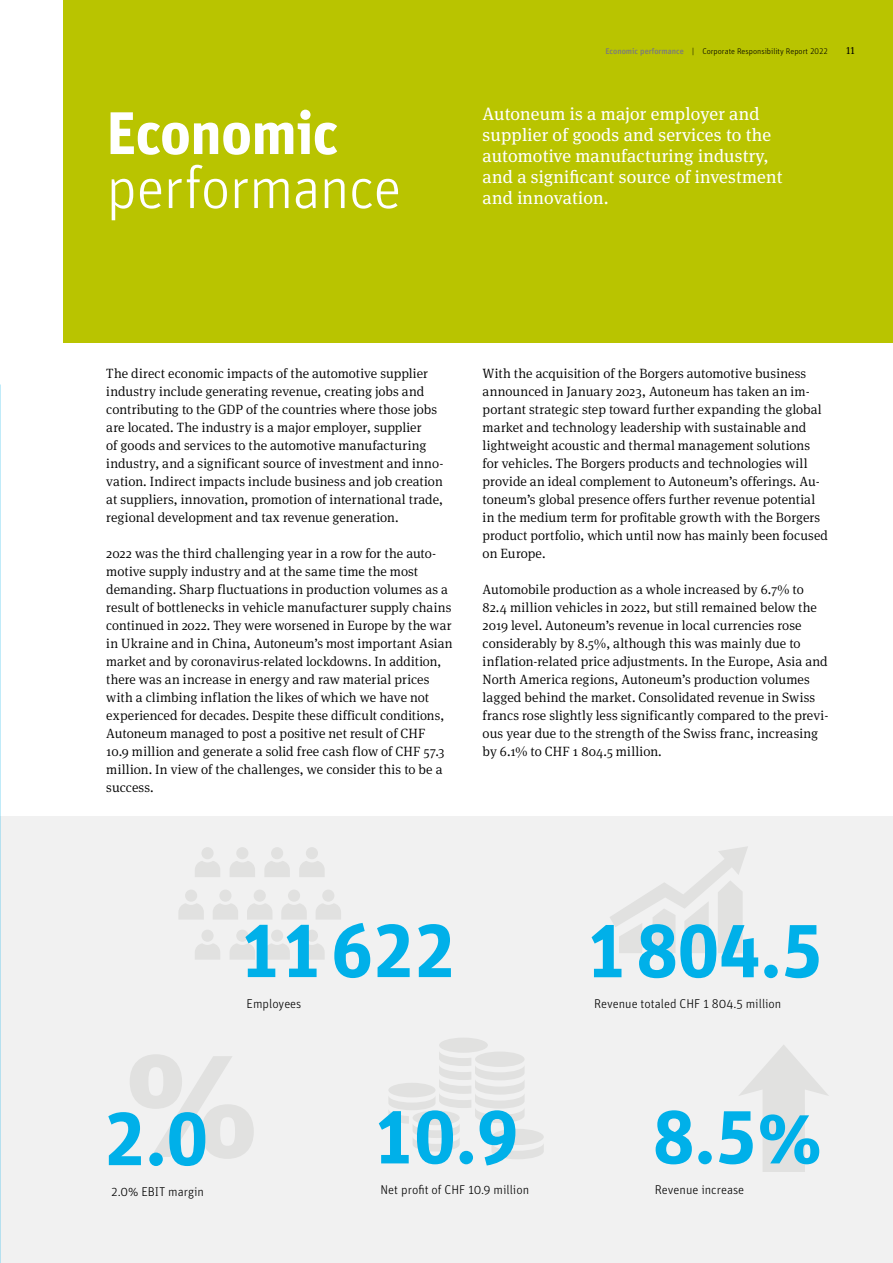
<style>
.page{position:relative;width:893px;height:1263px;background:#fff}
.page>*{position:absolute;margin:0;border:0;box-sizing:border-box;transform-origin:0 0}
.t1{font:700 75px "Unit Pro";color:#00b0e9}
.t2{font:60px "Autoneum Unit OT Light";letter-spacing:-.02em;color:#fff}
.t3{font:700 60px "Unit Pro";letter-spacing:-.01em;color:#fff}
.t4{font:18px/21px "Meta Serif Pro";letter-spacing:.01em;color:#fff}
.t5{font:300 13.5px/18px "Meta Serif Pro";letter-spacing:.005em;color:#000}
.t6{font:12.75px "Autoneum Unit OT Light";color:#000}
.t7{font:10.5px "Meta Serif Pro";color:#000}
.t8{font:8.25px "Autoneum Unit OT Light";color:#000}
.s1{font-family:"Autoneum Unit OT Medium";color:#7c7b7b}
</style>
<div class="page">
<div style="left:0;top:816px;width:893px;height:447px;background:#f1f1f1"></div>
<svg style="left:130px;top:1054px;width:124px;height:105px"></svg>
<svg style="left:610px;top:846px;width:138px;height:107px"></svg>
<svg style="left:388px;top:1038px;width:156px;height:121px"></svg>
<svg style="left:739px;top:1045px;width:89px;height:127px"></svg>
<svg style="left:195px;top:861px;width:25px;height:16px"></svg>
<div style="left:201px;top:847px;width:13px;height:12px;background:#e1e1e0;border-radius:50%"></div>
<svg style="left:299px;top:861px;width:26px;height:16px"></svg>
<div style="left:306px;top:847px;width:12px;height:12px;background:#e1e1e0;border-radius:50%"></div>
<svg style="left:264px;top:861px;width:26px;height:16px"></svg>
<div style="left:271px;top:847px;width:12px;height:12px;background:#e1e1e0;border-radius:50%"></div>
<svg style="left:230px;top:861px;width:25px;height:16px"></svg>
<div style="left:236px;top:847px;width:12px;height:12px;background:#e1e1e0;border-radius:50%"></div>
<svg style="left:195px;top:944px;width:25px;height:16px"></svg>
<div style="left:201px;top:930px;width:13px;height:12px;background:#e1e1e0;border-radius:50%"></div>
<svg style="left:299px;top:943px;width:26px;height:17px"></svg>
<div style="left:306px;top:930px;width:12px;height:12px;background:#e1e1e0;border-radius:50%"></div>
<svg style="left:264px;top:943px;width:26px;height:17px"></svg>
<div style="left:271px;top:930px;width:12px;height:12px;background:#e1e1e0;border-radius:50%"></div>
<svg style="left:230px;top:944px;width:25px;height:16px"></svg>
<div style="left:236px;top:930px;width:12px;height:12px;background:#e1e1e0;border-radius:50%"></div>
<svg style="left:178px;top:903px;width:26px;height:16px"></svg>
<div style="left:185px;top:889px;width:12px;height:13px;background:#e1e1e0;border-radius:50%"></div>
<svg style="left:281px;top:903px;width:26px;height:16px"></svg>
<div style="left:288px;top:889px;width:12px;height:13px;background:#e1e1e0;border-radius:50%"></div>
<svg style="left:316px;top:903px;width:25px;height:16px"></svg>
<div style="left:322px;top:889px;width:12px;height:13px;background:#e1e1e0;border-radius:50%"></div>
<svg style="left:247px;top:903px;width:25px;height:16px"></svg>
<div style="left:254px;top:889px;width:12px;height:13px;background:#e1e1e0;border-radius:50%"></div>
<svg style="left:213px;top:903px;width:25px;height:16px"></svg>
<div style="left:219px;top:889px;width:12px;height:13px;background:#e1e1e0;border-radius:50%"></div>
<div style="left:64px;top:0;width:829px;height:342px;background:#b9c400"></div>
<h2 class="t3" style="left:106px;top:89px;width:234px">Economic</h2>
<h2 class="t2" style="left:106px;top:153px;width:297px">performance</h2>
<p class="t8" style="left:605px;top:46px;width:224px"><span class="s1">Economic performance</span> | Corporate Responsibility Report 2022</p>
<p class="t7" style="left:846px;top:43px;width:10px">11</p>
<h3 class="t4" style="left:483px;top:102px;width:301px">Autoneum is a major employer and supplier of goods and services to the automotive manufacturing industry, and a significant source of investment and innovation.</h3>
<p class="t5" style="left:106px;top:364px;width:339px">The direct economic impacts of the automotive supplier industry include generating revenue, creating jobs and contributing to the GDP of the countries where those jobs are located. The industry is a major employer, supplier<br>of goods and services to the automotive manufacturing industry, and a significant source of investment and inno&shy;vation. Indirect impacts include business and job creation at suppliers, innovation, promotion of international trade, regional development and tax revenue generation.</p>
<p class="t5" style="left:106px;top:544px;width:348px">2022 was the third challenging year in a row for the auto&shy;motive supply industry and at the same time the most demanding. Sharp fluctuations in production volumes as a result of bottlenecks in vehicle manufacturer supply chains continued in 2022. They were worsened in Europe by the war in Ukraine and in China, Autoneum’s most important Asian market and by coronavirus-related lockdowns. In addition, there was an increase in energy and raw material prices with a climbing inflation the likes of which we have not experienced for decades. Despite these difficult conditions, Autoneum managed to post a positive net result of CHF<br>10.9 million and generate a solid free cash flow of CHF 57.3 million. In view of the challenges, we consider this to be a success.</p>
<p class="t5" style="left:483px;top:364px;width:347px">With the acquisition of the Borgers automotive business announced in January 2023, Autoneum has taken an im&shy;portant strategic step toward further expanding the global market and technology leadership with sustainable and lightweight acoustic and thermal management solutions for vehicles. The Borgers products and technologies will provide an ideal complement to Autoneum’s offerings. Au&shy;toneum’s global presence offers further revenue potential in the medium term for profitable growth with the Borgers product portfolio, which until now has mainly been focused on Europe.</p>
<p class="t5" style="left:483px;top:580px;width:347px">Automobile production as a whole increased by 6.7% to 82.4 million vehicles in 2022, but still remained below the 2019 level. Autoneum’s revenue in local currencies rose considerably by 8.5%, although this was mainly due to inflation-related price adjustments. In the Europe, Asia and North America regions, Autoneum’s production volumes lagged behind the market. Consolidated revenue in Swiss francs rose slightly less significantly compared to the previ&shy;ous year due to the strength of the Swiss franc, increasing by 6.1% to CHF 1 804.5 million.</p>
<h1 class="t1" style="left:240px;top:896px;width:217px">11622</h1>
<p class="t6" style="left:247px;top:996px;width:56px">Employees</p>
<h1 class="t1" style="left:586px;top:896px;width:238px">1804.5</h1>
<p class="t6" style="left:594px;top:996px;width:189px">Revenue totaled CHF 1 804.5 million</p>
<h1 class="t1" style="left:104px;top:1084px;width:105px">2.0</h1>
<p class="t6" style="left:112px;top:1184px;width:94px">2.0% EBIT margin</p>
<h1 class="t1" style="left:373px;top:1082px;width:147px">10.9</h1>
<p class="t6" style="left:381px;top:1182px;width:150px">Net profit of CHF 10.9 million</p>
<h1 class="t1" style="left:653px;top:1082px;width:171px">8.5%</h1>
<p class="t6" style="left:655px;top:1182px;width:91px">Revenue increase</p>
</div>
